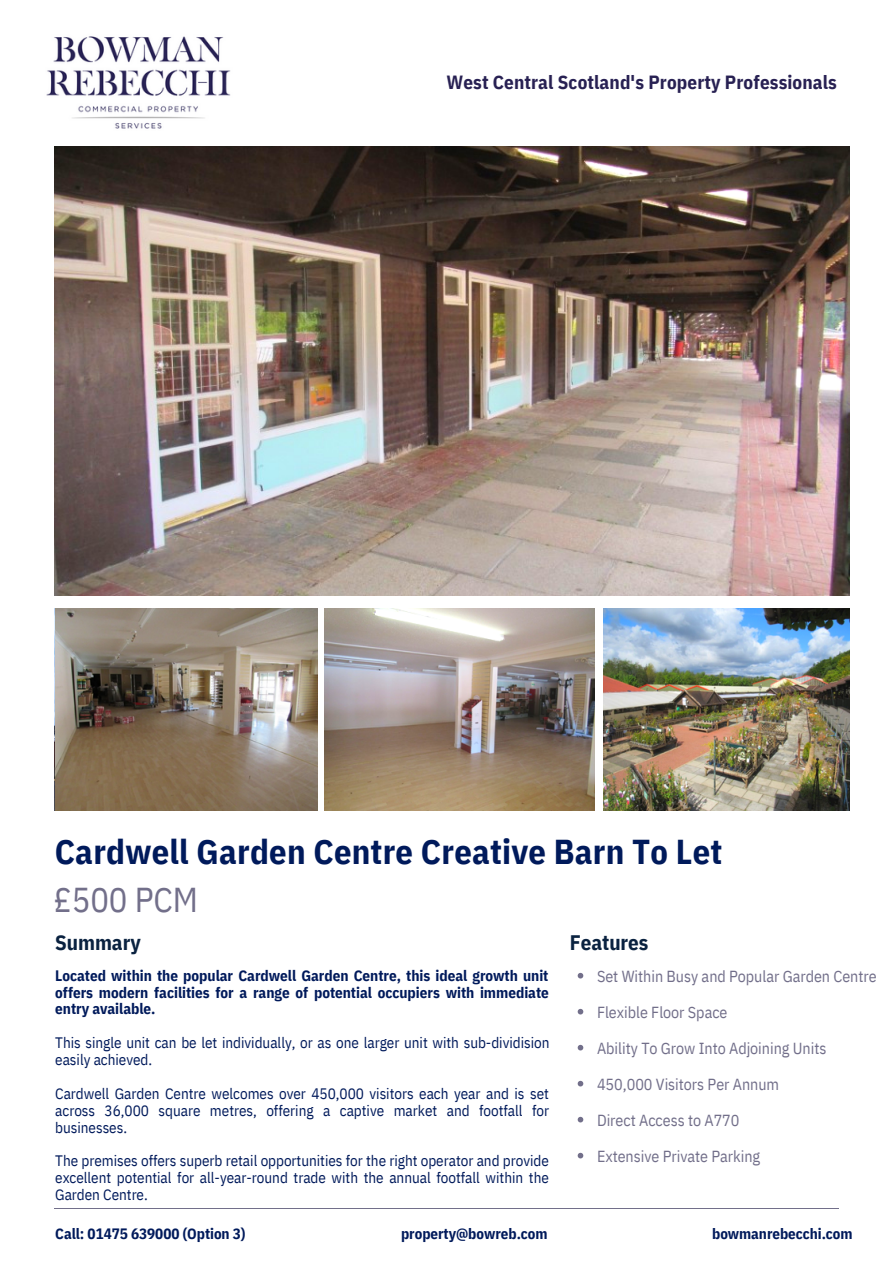
<style>
.page{position:relative;width:893px;height:1264px;background:#fff}
.page>*{position:absolute;margin:0;border:0;box-sizing:border-box;transform-origin:0 0}
.t1{font:700 34.5px "IBM Plex Sans Cond";letter-spacing:.005em;color:#001a5b}
.t2{font:34.5px "IBM Plex Sans Cond";color:#726f8a}
.t3{font:700 21px "IBM Plex Sans Cond";color:#0a2240}
.t4{font:700 19.05px "IBM Plex Sans Cond";letter-spacing:.005em;color:#282153}
.t5{font:16.05px "IBM Plex Sans Cond";color:#726f8a}
.t6{font:15.15px/16.8px "IBM Plex Sans Cond";color:#001a5b;text-align:justify}
.t7{font:700 15.15px/16.8px "IBM Plex Sans Cond";color:#001a5b;text-align:justify}
.t8{font:700 15px "IBM Plex Sans Cond";color:#001a5b}
</style>
<div class="page">
<img style="left:46px;top:36px;width:185px;height:93px">
<img style="left:55px;top:146px;width:794px;height:450px">
<img style="left:55px;top:609px;width:262px;height:201px">
<img style="left:325px;top:609px;width:269px;height:201px">
<img style="left:604px;top:609px;width:245px;height:201px">
<hr style="left:55px;top:1208px;width:784px;height:1px;background:#726f8a">
<svg style="left:577px;top:972px;width:6px;height:6px"></svg>
<svg style="left:577px;top:1008px;width:6px;height:6px"></svg>
<svg style="left:577px;top:1044px;width:6px;height:6px"></svg>
<svg style="left:577px;top:1080px;width:6px;height:6px"></svg>
<svg style="left:577px;top:1116px;width:6px;height:6px"></svg>
<svg style="left:577px;top:1152px;width:6px;height:6px"></svg>
<p class="t4" style="left:446px;top:69px;width:392px">West Central Scotland's Property Professionals</p>
<p class="t1" style="left:55px;top:828px;width:669px">Cardwell Garden Centre Creative Barn To Let</p>
<p class="t2" style="left:53px;top:877px;width:146px">£500 PCM</p>
<p class="t3" style="left:55px;top:928px;width:87px">Summary</p>
<p class="t7" style="left:55px;top:966px;width:495px">Located within the popular Cardwell Garden Centre, this ideal growth unit offers modern facilities for a range of potential occupiers with immediate entry available.</p>
<p class="t6" style="left:55px;top:1034px;width:495px">This single unit can be let individually, or as one larger unit with sub-dividision easily achieved.</p>
<p class="t6" style="left:55px;top:1084px;width:495px">Cardwell Garden Centre welcomes over 450,000 visitors each year and is set across 36,000 square metres, offering a captive market and footfall for businesses.</p>
<p class="t6" style="left:55px;top:1152px;width:495px">The premises offers superb retail opportunities for the right operator and provide excellent potential for all-year-round trade with the annual footfall within the Garden Centre.</p>
<p class="t3" style="left:569px;top:928px;width:80px">Features</p>
<p class="t5" style="left:597px;top:965px;width:281px">Set Within Busy and Popular Garden Centre</p>
<p class="t5" style="left:597px;top:1001px;width:132px">Flexible Floor Space</p>
<p class="t5" style="left:597px;top:1037px;width:231px">Ability To Grow Into Adjoining Units</p>
<p class="t5" style="left:597px;top:1073px;width:184px">450,000 Visitors Per Annum</p>
<p class="t5" style="left:597px;top:1109px;width:144px">Direct Access to A770</p>
<p class="t5" style="left:597px;top:1145px;width:165px">Extensive Private Parking</p>
<p class="t8" style="left:55px;top:1223px;width:192px">Call: 01475 639000 (Option 3)</p>
<p class="t8" style="left:401px;top:1223px;width:148px">property@bowreb.com</p>
<p class="t8" style="left:712px;top:1223px;width:142px">bowmanrebecchi.com</p>
</div>
